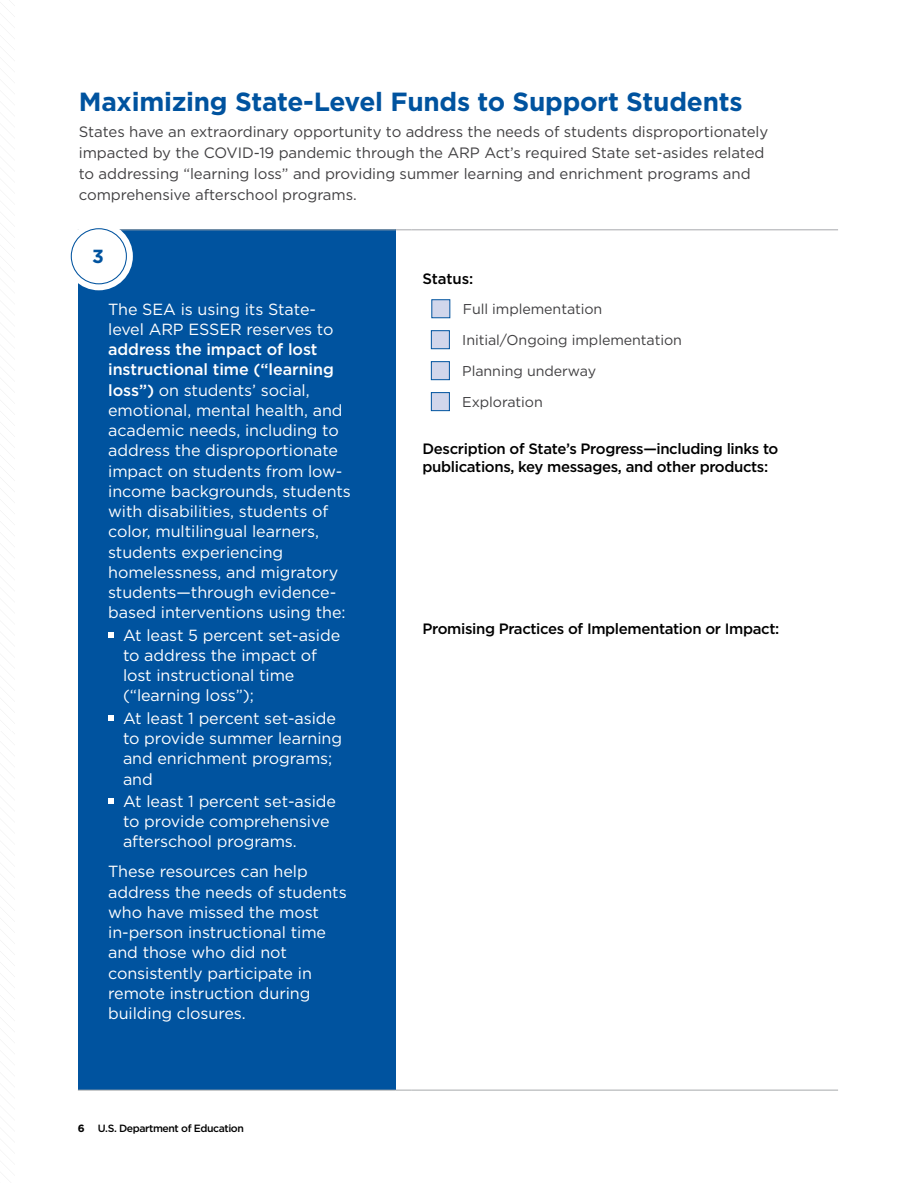
<style>
.page{position:relative;width:918px;height:1188px;background:#fff}
.page>*{position:absolute;margin:0;border:0;box-sizing:border-box;transform-origin:0 0}
.t1{font:700 26.25px "Gotham";letter-spacing:-.01em;color:#00539f}
.t2{font:700 19.05px "Gotham";color:#00539f}
.t3{font:16.2px/20.2px "Gotham";letter-spacing:-.005em;color:#fff}
.t4{font:15px/21px "Gotham";letter-spacing:-.005em;color:#414042}
.t5{font:500 15px/18px "Gotham";letter-spacing:-.025em;color:#000}
.t6{font:14.25px "Gotham";letter-spacing:-.005em;color:#414042}
.t7{font:500 10.5px "Gotham";letter-spacing:-.04em;color:#000}
.t8{font:700 10.5px "Gotham";color:#000}
.s1{font-weight:500}
</style>
<div class="page">
<svg style="left:0;top:0;width:14px;height:976px"></svg>
<div style="left:78px;top:230px;width:317px;height:860px;background:#00539f"></div>
<hr style="left:78px;top:229px;width:317px;height:1px;background:#a7a9ac">
<svg style="left:395px;top:229px;width:17px;height:1px"></svg>
<hr style="left:412px;top:229px;width:426px;height:1px;background:#a7a9ac">
<hr style="left:78px;top:1090px;width:317px;height:1px;background:#a7a9ac">
<svg style="left:395px;top:1090px;width:17px;height:1px"></svg>
<hr style="left:412px;top:1090px;width:426px;height:1px;background:#a7a9ac">
<svg style="left:108px;top:632px;width:6px;height:6px"></svg>
<svg style="left:108px;top:715px;width:6px;height:6px"></svg>
<svg style="left:108px;top:799px;width:6px;height:5px"></svg>
<div style="left:431px;top:299px;width:19px;height:19px;background:#d1d6eb;border:1px solid #00539f"></div>
<div style="left:431px;top:330px;width:19px;height:19px;background:#d1d6eb;border:1px solid #00539f"></div>
<div style="left:431px;top:361px;width:19px;height:19px;background:#d1d6eb;border:1px solid #00539f"></div>
<div style="left:431px;top:392px;width:19px;height:19px;background:#d1d6eb;border:1px solid #00539f"></div>
<div style="left:65px;top:222px;width:68px;height:68px;background:#fff;border-radius:50%"></div>
<div style="left:71px;top:228px;width:56px;height:56px;border:1px solid #00539f;border-radius:50%"></div>
<h2 class="t1" style="left:79px;top:84px;width:665px">Maximizing State-Level Funds to Support Students</h2>
<p class="t4" style="left:79px;top:121px;width:691px">States have an extraordinary opportunity to address the needs of students disproportionately impacted by the COVID-19 pandemic through the ARP Act’s required State set-asides related to addressing “learning loss” and providing summer learning and enrichment programs and comprehensive afterschool programs.</p>
<p class="t2" style="left:92px;top:244px;width:13px">3</p>
<p class="t3" style="left:108px;top:298px;width:244px">The SEA is using its State&shy;level ARP ESSER reserves to <span class="s1">address the impact of lost instructional time (“learning loss”)</span> on students’ social, emotional, mental health, and academic needs, including to address the disproportionate impact on students from low&shy;income backgrounds, students with disabilities, students of color, multilingual learners, students experiencing homelessness, and migratory students—through evidence&shy;based interventions using the:</p>
<p class="t3" style="left:123px;top:624px;width:219px">At least 5 percent set-aside to address the impact of lost instructional time (“learning loss”);</p>
<p class="t3" style="left:123px;top:708px;width:221px">At least 1 percent set-aside to provide summer learning and enrichment programs; and</p>
<p class="t3" style="left:123px;top:791px;width:215px">At least 1 percent set-aside to provide comprehensive afterschool programs.</p>
<p class="t3" style="left:108px;top:861px;width:240px">These resources can help address the needs of students who have missed the most in-person instructional time and those who did not consistently participate in remote instruction during building closures.</p>
<p class="t8" style="left:78px;top:1121px;width:8px">6</p>
<p class="t7" style="left:98px;top:1121px;width:147px">U.S. Department of Education</p>
<p class="t5" style="left:423px;top:270px;width:52px">Status:</p>
<p class="t6" style="left:463px;top:299px;width:141px">Full implementation</p>
<p class="t6" style="left:462px;top:330px;width:221px">Initial/Ongoing implementation</p>
<p class="t6" style="left:462px;top:361px;width:135px">Planning underway</p>
<p class="t6" style="left:462px;top:392px;width:82px">Exploration</p>
<p class="t5" style="left:423px;top:439px;width:357px">Description of State’s Progress—including links to publications, key messages, and other products:</p>
<p class="t5" style="left:423px;top:620px;width:358px">Promising Practices of Implementation or Impact:</p>
</div>
